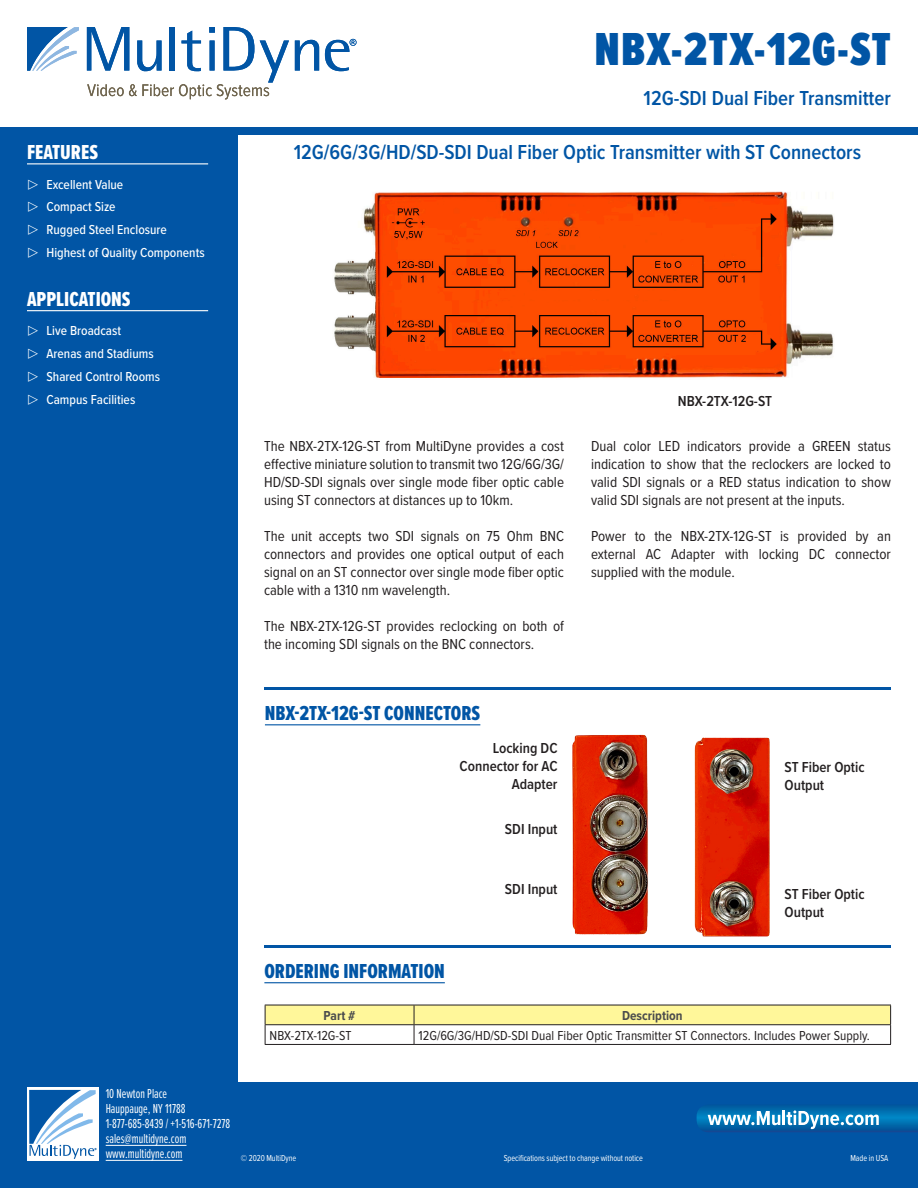
<style>
.page{position:relative;width:918px;height:1188px;background:#fff}
.page>*{position:absolute;margin:0;border:0;box-sizing:border-box;transform-origin:0 0}
.Product_Name{font:900 48px "Proxima Nova Ex Cn";letter-spacing:.025em;color:#0155a5}
.Main_Header_Line{font:600 21px "Proxima Nova Cond";color:#0155a5}
.Headers_Blue{font:21px "Proxima Nova Ex Cn Extrabld";color:#0155a5}
.Product_Sub-info{font:600 21px "Proxima Nova Cond";color:#0155a5}
.Features__white{font:21px "Proxima Nova Ex Cn Extrabld";color:#fff}
.Main_Body_Text{font:15px/18px "Proxima Nova Cond";color:#231f20;text-align:justify}
.Caption_Black{font:600 15px/18px "Proxima Nova Cond";color:#231f20}
.t1{font:500 13.5px "Proxima Nova Cond";color:#fff}
.t2{font:13.5px/15px "Proxima Nova Ex Cn";color:#fff;scale:.9 1}
.Ordering_Info_Body{font:13.5px "Proxima Nova Cond";color:#231f20}
.Ordering_Info_Header{font:700 13.5px "Proxima Nova Cond";color:#4b4c4d}
.Copyright_Footer_inf{font:9px "Proxima Nova Cond";letter-spacing:-.005em;color:#fff;scale:.9 1}
.t3{font:600 9px "Proxima Nova Cond";letter-spacing:-.005em;color:#fff;scale:.9 1}
</style>
<div class="page">
<img style="left:334px;top:191px;width:500px;height:187px">
<div style="left:0;top:131px;width:237px;height:1057px;background:#0155a5"></div>
<div style="left:0;top:127px;width:918px;height:7px;background:#0155a5"></div>
<hr style="left:27px;top:163px;width:181px;height:1px;background:#fff">
<hr style="left:27px;top:310px;width:181px;height:1px;background:#fff">
<svg style="left:295px;top:40px;width:24px;height:31px"></svg>
<svg style="left:27px;top:27px;width:52px;height:44px"></svg>
<svg style="left:325px;top:39px;width:32px;height:32px"></svg>
<svg style="left:87px;top:27px;width:202px;height:72px"></svg>
<hr style="left:265px;top:724px;width:215px;height:1px;background:#0155a5">
<hr style="left:265px;top:687px;width:626px;height:3px;background:#0155a5">
<hr style="left:264px;top:982px;width:181px;height:1px;background:#0155a5">
<hr style="left:264px;top:945px;width:627px;height:3px;background:#0155a5">
<svg style="left:265px;top:1005px;width:626px;height:39px"></svg>
<hr style="left:265px;top:1044px;width:149px;height:1px;background:#231f20">
<hr style="left:414px;top:1044px;width:477px;height:1px;background:#231f20">
<img style="left:694px;top:737px;width:76px;height:200px">
<img style="left:572px;top:734px;width:76px;height:201px">
<div style="left:0;top:1082px;width:918px;height:106px;background:#0155a5"></div>
<svg style="left:697px;top:1107px;width:221px;height:25px"></svg>
<div style="left:27px;top:1088px;width:72px;height:73px;background:linear-gradient(to bottom,#fff,#fff)"></div>
<svg style="left:29px;top:1090px;width:68px;height:69px"></svg>
<hr style="left:106px;top:1145px;width:80px;height:1px;background:#fff">
<hr style="left:106px;top:1160px;width:76px;height:1px;background:#fff">
<p class="Features__white" style="left:27px;top:137px;width:73px">FEATURES</p>
<p class="t1" style="left:46px;top:176px;width:78px">Excellent Value</p>
<p class="t1" style="left:46px;top:199px;width:71px">Compact Size</p>
<p class="t1" style="left:46px;top:222px;width:122px">Rugged Steel Enclosure</p>
<p class="t1" style="left:46px;top:245px;width:160px">Highest of Quality Components</p>
<p class="Features__white" style="left:27px;top:283px;width:105px">APPLICATIONS</p>
<p class="t1" style="left:46px;top:323px;width:76px">Live Broadcast</p>
<p class="t1" style="left:46px;top:346px;width:109px">Arenas and Stadiums</p>
<p class="t1" style="left:46px;top:369px;width:115px">Shared Control Rooms</p>
<p class="t1" style="left:46px;top:392px;width:90px">Campus Facilities</p>
<p class="Product_Name" style="left:594px;top:14px;width:298px">NBX-2TX-12G-ST</p>
<p class="Product_Sub-info" style="left:644px;top:83px;width:249px">12G-SDI Dual Fiber Transmitter</p>
<p class="Main_Header_Line" style="left:294px;top:136px;width:569px">12G/6G/3G/HD/SD-SDI Dual Fiber Optic Transmitter with ST Connectors</p>
<p class="Main_Body_Text" style="left:264px;top:436px;width:301px">The NBX-2TX-12G-ST from MultiDyne provides a cost effective miniature solution to transmit two 12G/6G/3G/ HD/SD-SDI signals over single mode fiber optic cable using ST connectors at distances up to 10km.</p>
<p class="Main_Body_Text" style="left:264px;top:526px;width:302px">The unit accepts two SDI signals on 75 Ohm BNC connectors and provides one optical output of each signal on an ST connector over single mode fiber optic cable with a 1310 nm wavelength.</p>
<p class="Main_Body_Text" style="left:264px;top:616px;width:301px">The NBX-2TX-12G-ST provides reclocking on both of the incoming SDI signals on the BNC connectors.</p>
<p class="Caption_Black" style="left:678px;top:392px;width:96px">NBX-2TX-12G-ST</p>
<p class="Main_Body_Text" style="left:591px;top:436px;width:302px">Dual color LED indicators provide a GREEN status indication to show that the reclockers are locked to valid SDI signals or a RED status indication to show valid SDI signals are not present at the inputs.</p>
<p class="Main_Body_Text" style="left:591px;top:526px;width:301px">Power to the NBX-2TX-12G-ST is provided by an external AC Adapter with locking DC connector supplied with the module.</p>
<p class="Headers_Blue" style="left:265px;top:698px;width:217px">NBX-2TX-12G-ST CONNECTORS</p>
<p class="Caption_Black" style="left:460px;top:739px;width:99px;text-align:right">Locking DC<br>Connector for AC<br>Adapter</p>
<p class="Caption_Black" style="left:505px;top:820px;width:54px">SDI Input</p>
<p class="Caption_Black" style="left:785px;top:758px;width:82px">ST Fiber Optic<br>Output</p>
<p class="Caption_Black" style="left:505px;top:879px;width:54px">SDI Input</p>
<p class="Caption_Black" style="left:785px;top:884px;width:82px">ST Fiber Optic<br>Output</p>
<p class="Headers_Blue" style="left:264px;top:955px;width:182px">ORDERING INFORMATION</p>
<p class="Ordering_Info_Header" style="left:324px;top:1006px;width:33px">Part #</p>
<p class="Ordering_Info_Header" style="left:622px;top:1006px;width:62px">Description</p>
<p class="Ordering_Info_Body" style="left:270px;top:1025px;width:83px">NBX-2TX-12G-ST</p>
<p class="Ordering_Info_Body" style="left:419px;top:1025px;width:453px">12G/6G/3G/HD/SD-SDI Dual Fiber Optic Transmitter ST Connectors. Includes Power Supply.</p>
<p class="t2" style="left:106px;top:1086px;width:70px">10 Newton Place</p>
<p class="t2" style="left:106px;top:1101px;width:90px">Hauppauge, NY 11788</p>
<p class="t2" style="left:106px;top:1116px;width:140px">1-877-685-8439 / +1-516-671-7278</p>
<p class="t2" style="left:106px;top:1131px;width:91px">sales@multidyne.com www.multidyne.com</p>
<p class="t3" style="left:244px;top:1151px;width:75px">© 8/2017 MultiDyne</p>
<p class="Copyright_Footer_inf" style="left:513px;top:1151px;width:156px">Spe ifications subject to change without notice</p>
<p class="t3" style="left:525px;top:1151px;width:139px">cations subject to change without notice</p>
<p class="Copyright_Footer_inf" style="left:853px;top:1151px;width:44px">Made in USA</p>
<p class="t3" style="left:846px;top:1151px;width:45px">Made in USA</p>
<p class="Copyright_Footer_inf" style="left:238px;top:1151px;width:61px">© 201 MultiDyne</p>
<p class="Copyright_Footer_inf" style="left:241px;top:1151px;width:63px">© 2020 MultiDyne</p>
<p class="Copyright_Footer_inf" style="left:504px;top:1151px;width:156px">Specifications subject to change without notice</p>
<p class="Copyright_Footer_inf" style="left:851px;top:1151px;width:44px">Made in USA</p>
</div>
